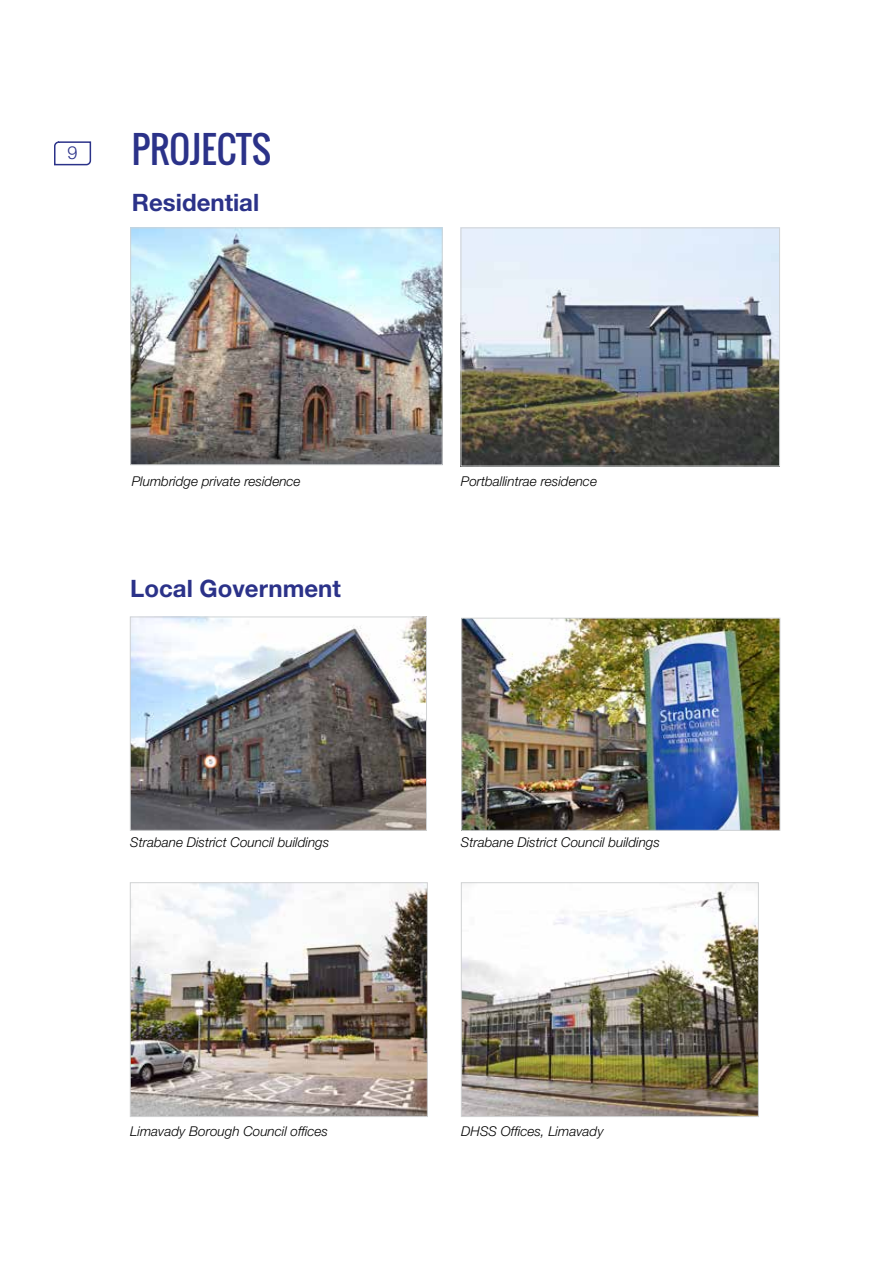
<style>
.page{position:relative;width:893px;height:1263px;background:#fff}
.page>*{position:absolute;margin:0;border:0;box-sizing:border-box;transform-origin:0 0}
.t1{font:36px "Oswald";color:#2b3289}
.t2{font:700 24px "Helvetica Neue";color:#2b3289}
.t3{font:300 18px "Helvetica Neue";color:#2b3289}
.t4{font:italic 300 13.5px "Helvetica Neue";color:#000}
</style>
<div class="page">
<svg style="left:54px;top:141px;width:38px;height:25px"></svg>
<img style="left:463px;top:229px;width:315px;height:235px">
<div style="left:461px;top:227px;width:319px;height:239px;border:1px solid #d1d3d4"></div>
<img style="left:132px;top:229px;width:309px;height:234px">
<div style="left:130px;top:227px;width:313px;height:238px;border:1px solid #d1d3d4"></div>
<img style="left:132px;top:884px;width:294px;height:231px">
<div style="left:130px;top:882px;width:298px;height:235px;border:1px solid #d1d3d4"></div>
<img style="left:132px;top:618px;width:293px;height:211px">
<div style="left:130px;top:616px;width:297px;height:215px;border:1px solid #d1d3d4"></div>
<img style="left:463px;top:620px;width:315px;height:209px">
<div style="left:461px;top:618px;width:319px;height:213px;border:1px solid #d1d3d4"></div>
<img style="left:463px;top:884px;width:294px;height:231px">
<div style="left:461px;top:882px;width:298px;height:235px;border:1px solid #d1d3d4"></div>
<h3 class="t3" style="left:67px;top:142px;width:12px">9</h3>
<h1 class="t1" style="left:132px;top:123px;width:141px">PROJECTS</h1>
<h2 class="t2" style="left:132px;top:188px;width:129px">Residential</h2>
<p class="t4" style="left:132px;top:473px;width:170px">Plumbridge private residence</p>
<p class="t4" style="left:461px;top:473px;width:138px">Portballintrae residence</p>
<h2 class="t2" style="left:130px;top:574px;width:212px">Local Government</h2>
<p class="t4" style="left:130px;top:834px;width:201px">Strabane District Council buildings</p>
<p class="t4" style="left:461px;top:834px;width:201px">Strabane District Council buildings</p>
<p class="t4" style="left:130px;top:1123px;width:199px">Limavady Borough Council offices</p>
<p class="t4" style="left:461px;top:1123px;width:144px">DHSS Offices, Limavady</p>
</div>
